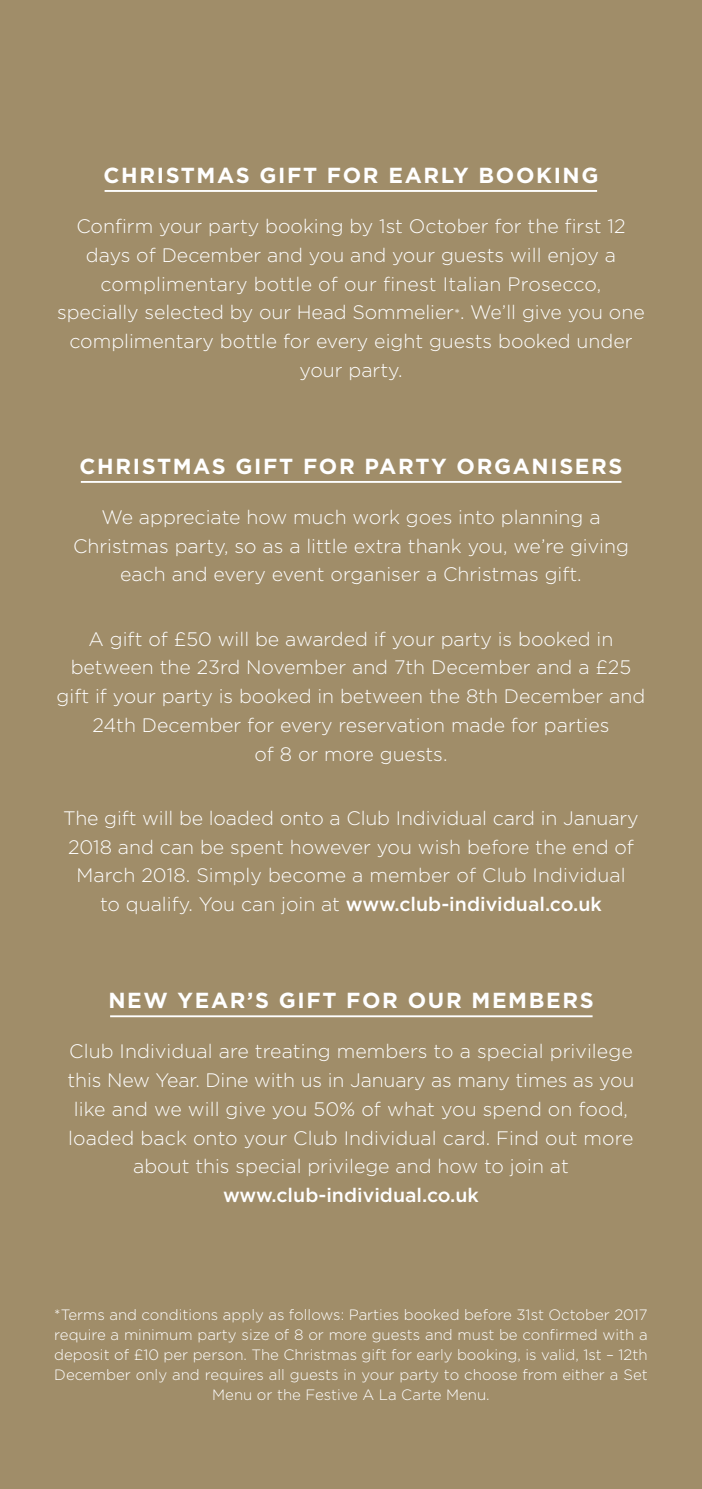
<style>
.page{position:relative;width:702px;height:1489px;background:#fff}
.page>*{position:absolute;margin:0;border:0;box-sizing:border-box;transform-origin:0 0}
.t1{font:700 21.75px "Gotham";letter-spacing:.075em;color:#fff}
.t2{font:300 19.5px/28.8px "Gotham";color:#fff;text-align:center}
.t3{font:300 15px/20px "Gotham";color:#fff;text-align:center}
.s1{font-size:14.5px}
.s2{font-weight:500}
</style>
<div class="page">
<div style="left:0;top:0;width:702px;height:1488px;background:#a08d69"></div>
<hr style="left:105px;top:190px;width:492px;height:2px;background:#fff">
<hr style="left:81px;top:481px;width:540px;height:2px;background:#fff">
<hr style="left:110px;top:1015px;width:482px;height:2px;background:#fff">
<p class="t1" style="left:103px;top:163px;width:496px">CHRISTMAS GIFT FOR EARLY BOOKING</p>
<p class="t2" style="left:57px;top:211px;width:589px">Confirm your party booking by 1st October for the first 12 days of December and you and your guests will enjoy a complimentary bottle of our finest Italian Prosecco,<br>specially selected by our Head Sommelier<span class="s1">*</span>. We’ll give you one complimentary bottle for every eight guests booked under your party.</p>
<p class="t1" style="left:80px;top:453px;width:544px">CHRISTMAS GIFT FOR PARTY ORGANISERS</p>
<p class="t2" style="left:73px;top:502px;width:557px">We appreciate how much work goes into planning a<br>Christmas party, so as a little extra thank you, we’re giving each and every event organiser a Christmas gift.</p>
<p class="t2" style="left:57px;top:624px;width:590px">A gift of £50 will be awarded if your party is booked in between the 23rd November and 7th December and a £25 gift if your party is booked in between the 8th December and 24th December for every reservation made for parties<br>of 8 or more guests.</p>
<p class="t2" style="left:63px;top:803px;width:577px">The gift will be loaded onto a Club Individual card in January 2018 and can be spent however you wish before the end of March 2018. Simply become a member of Club Individual<br>to qualify. You can join at <span class="s2">www.club-individual.co.uk</span></p>
<p class="t1" style="left:108px;top:987px;width:487px">NEW YEAR’S GIFT FOR OUR MEMBERS</p>
<p class="t2" style="left:68px;top:1036px;width:568px">Club Individual are treating members to a special privilege this New Year. Dine with us in January as many times as you like and we will give you 50% of what you spend on food, loaded back onto your Club Individual card. Find out more about this special privilege and how to join at <span class="s2">www.club-individual.co.uk</span></p>
<p class="t3" style="left:54px;top:1304px;width:595px">*Terms and conditions apply as follows: Parties booked before 31st October 2017 require a minimum party size of 8 or more guests and must be confirmed with a deposit of £10 per person. The Christmas gift for early booking, is valid, 1st – 12th December only and requires all guests in your party to choose from either a Set Menu or the Festive A La Carte Menu.</p>
</div>
